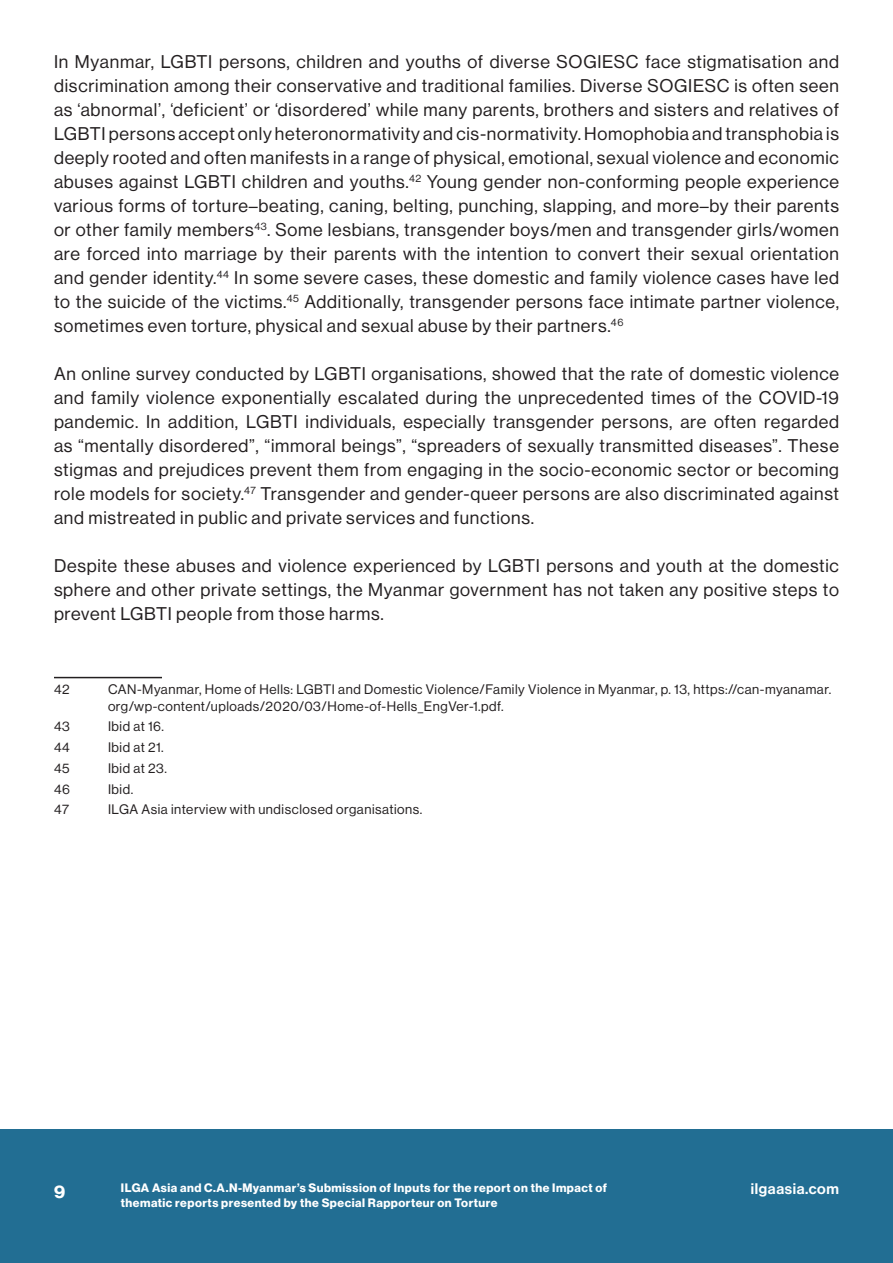
<style>
.page{position:relative;width:893px;height:1263px;background:#fff}
.page>*{position:absolute;margin:0;border:0;box-sizing:border-box;transform-origin:0 0}
.Body_Text{font:18px/24px "N Haas Grotesk DS Pro 55 Rg";letter-spacing:.04em;color:#231f20;text-align:justify}
.t1{font:18px "N Haas Grotesk DS Pro 75 Bd";color:#fff}
.t2{font:15px "N Haas Grotesk DS Pro 65 Md";letter-spacing:.04em;color:#fff}
.Footnote{font:13.5px/16.5px "N Haas Grotesk DS Pro 55 Rg";letter-spacing:.04em;color:#231f20}
.t3{font:12px/15px "N Haas Grotesk DS Pro 75 Bd";letter-spacing:.04em;color:#fff}
</style>
<div class="page">
<div style="left:0;top:1130px;width:893px;height:133px;background:#226e93"></div>
<hr style="left:54px;top:677px;width:108px;height:1px;background:#231f20">
<p class="Body_Text" style="left:54px;top:50px;width:786px">In Myanmar, LGBTI persons, children and youths of diverse SOGIESC face stigmatisation and discrimination among their conservative and traditional families. Diverse SOGIESC is often seen as ‘abnormal’, ‘deficient’ or ‘disordered’ while many parents, brothers and sisters and relatives of LGBTI persons accept only heteronormativity and cis-normativity. Homophobia and transphobia is deeply rooted and often manifests in a range of physical, emotional, sexual violence and economic abuses against LGBTI children and youths.<sup>42</sup> Young gender non-conforming people experience various forms of torture–beating, caning, belting, punching, slapping, and more–by their parents or other family members<sup>43</sup>. Some lesbians, transgender boys/men and transgender girls/women are forced into marriage by their parents with the intention to convert their sexual orientation and gender identity.<sup>44</sup> In some severe cases, these domestic and family violence cases have led to the suicide of the victims.<sup>45</sup> Additionally, transgender persons face intimate partner violence, sometimes even torture, physical and sexual abuse by their partners.<sup>46</sup></p>
<p class="Body_Text" style="left:54px;top:362px;width:787px">An online survey conducted by LGBTI organisations, showed that the rate of domestic violence and family violence exponentially escalated during the unprecedented times of the COVID-19 pandemic. In addition, LGBTI individuals, especially transgender persons, are often regarded as “mentally disordered”, “immoral beings”, “spreaders of sexually transmitted diseases”. These stigmas and prejudices prevent them from engaging in the socio-economic sector or becoming role models for society.<sup>47</sup> Transgender and gender-queer persons are also discriminated against and mistreated in public and private services and functions.</p>
<p class="Body_Text" style="left:54px;top:554px;width:786px">Despite these abuses and violence experienced by LGBTI persons and youth at the domestic sphere and other private settings, the Myanmar government has not taken any positive steps to prevent LGBTI people from those harms.</p>
<p class="Footnote" style="left:54px;top:681px;width:17px">42</p>
<p class="Footnote" style="left:108px;top:681px;width:725px">CAN-Myanmar, Home of Hells: LGBTI and Domestic Violence/Family Violence in Myanmar, p. 13, https://can-myanamar. org/wp-content/uploads/2020/03/Home-of-Hells_EngVer-1.pdf.</p>
<p class="Footnote" style="left:54px;top:718px;width:17px">43</p>
<p class="Footnote" style="left:108px;top:718px;width:58px">Ibid at 16.</p>
<p class="Footnote" style="left:54px;top:739px;width:17px">44</p>
<p class="Footnote" style="left:108px;top:739px;width:57px">Ibid at 21.</p>
<p class="Footnote" style="left:54px;top:760px;width:17px">45</p>
<p class="Footnote" style="left:108px;top:760px;width:60px">Ibid at 23.</p>
<p class="Footnote" style="left:54px;top:781px;width:18px">46</p>
<p class="Footnote" style="left:108px;top:781px;width:27px">Ibid.</p>
<p class="Footnote" style="left:54px;top:801px;width:16px">47</p>
<p class="Footnote" style="left:108px;top:801px;width:316px">ILGA Asia interview with undisclosed organisations.</p>
<p class="t1" style="left:54px;top:1181px;width:13px">9</p>
<p class="t3" style="left:121px;top:1180px;width:488px">ILGA Asia and C.A.N-Myanmar’s Submission of Inputs for the report on the Impact of thematic reports presented by the Special Rapporteur on Torture</p>
<p class="t2" style="left:751px;top:1180px;width:89px">ilgaasia.com</p>
</div>
